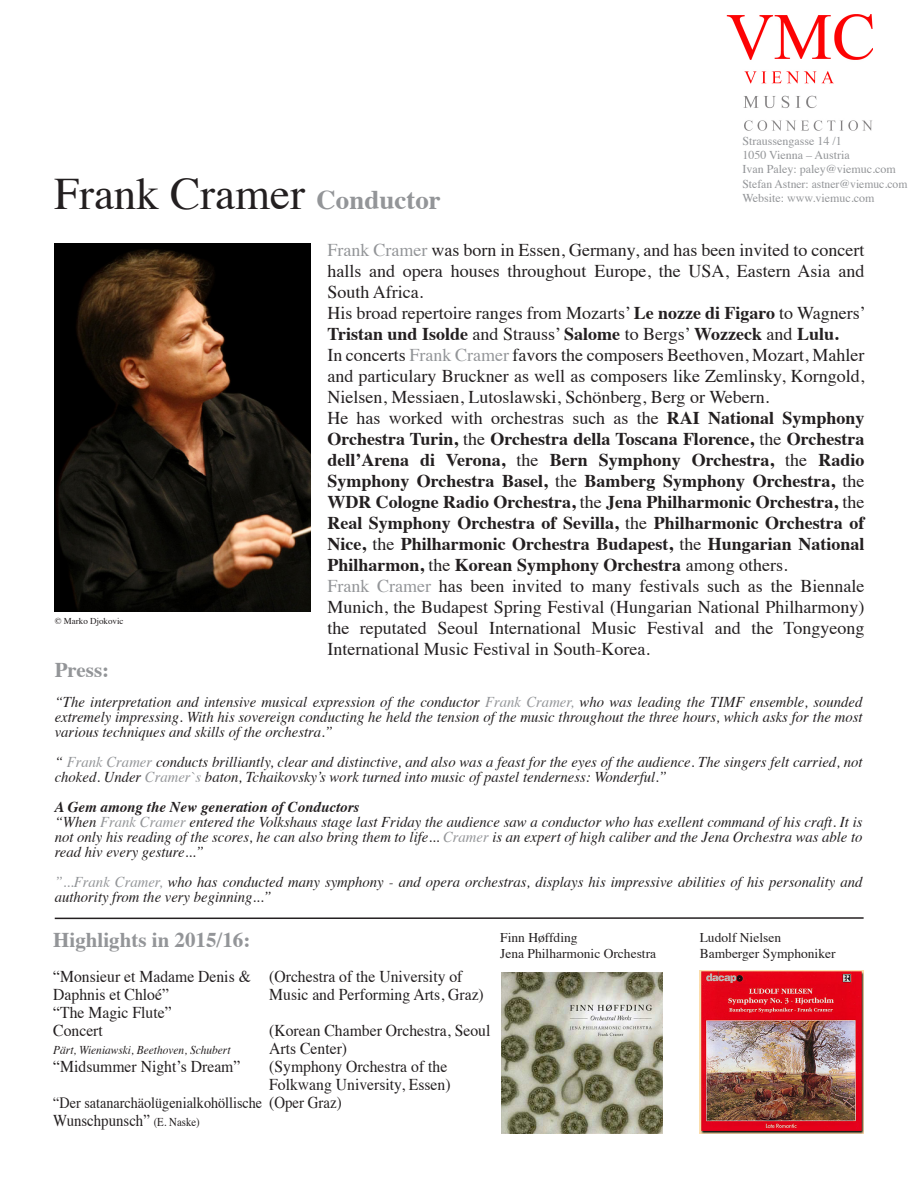
<style>
.page{position:relative;width:918px;height:1188px;background:#fff}
.page>*{position:absolute;margin:0;border:0;box-sizing:border-box;transform-origin:0 0}
.t1{font:45px "Times";color:#231f20}
.t2{font:700 21px "Times";color:#939598}
.t3{font:18px/21px "Times";color:#231f20;text-align:justify}
.t4{font:700 18px/21px "Times";color:#231f20;text-align:justify}
.t5{font:16.5px "Times";color:#231f20;scale:.95 1}
.t6{font:16.5px "Times";color:#231f20;scale:.9 1}
.t7{font:15.75px "Times";color:#231f20;scale:.9 1}
.t8{font:italic 15px/15px "Times";color:#231f20;text-align:justify}
.t9{font:italic 700 15px "Times";color:#231f20}
.t10{font:13.5px "Times";color:#231f20}
.t11{font:13.35px "Times";color:#231f20}
.t12{font:12px "Times";color:#939598}
.t13{font:italic 12px "Times";color:#231f20;scale:.95 1}
.t14{font:9px "Times";color:#231f20}
.s1{font-weight:700;font-size:27px;color:#939598}
.s2{color:#939598}
.s3{font-weight:700}
.s4{font-weight:400}
.s5{font-size:16.5px}
.s6{font-size:12px}
</style>
<div class="page">
<img style="left:726px;top:14px;width:147px;height:117px">
<hr style="left:55px;top:917px;width:809px;height:2px;background:#231f20">
<img style="left:54px;top:243px;width:257px;height:369px">
<img style="left:501px;top:972px;width:161px;height:161px">
<img style="left:700px;top:970px;width:163px;height:164px">
<p class="t12" style="left:742px;top:129px;width:101px">Straussengasse 14 /1</p>
<p class="t12" style="left:742px;top:144px;width:109px">1050 Vienna – Austria</p>
<p class="t12" style="left:742px;top:158px;width:155px">Ivan Paley: paley@viemuc.com</p>
<p class="t12" style="left:742px;top:172px;width:166px">Stefan Astner: astner@viemuc.com</p>
<p class="t12" style="left:742px;top:187px;width:133px">Website: www.viemuc.com</p>
<p class="t1" style="left:54px;top:152px;width:388px">Frank Cramer <span class="s1">Conductor</span></p>
<p class="t3" style="left:327px;top:238px;width:539px"><span class="s2">Frank Cramer</span> was born in Essen, Germany, and has been invited to concert halls and opera houses throughout Europe, the USA, Eastern Asia and South Africa.</p>
<p class="t3" style="left:327px;top:301px;width:540px">His broad repertoire ranges from Mozarts’ <span class="s3">Le nozze di Figaro</span> to Wagners’<br><span class="s3">Tristan und Isolde</span> and Strauss’ <span class="s3">Salome</span> to Bergs’ <span class="s3">Wozzeck</span> and <span class="s3">Lulu.</span></p>
<p class="t3" style="left:327px;top:343px;width:538px">In concerts <span class="s2">Frank Cramer</span> favors the composers Beethoven, Mozart, Mahler and particulary Bruckner as well as composers like Zemlinsky, Korngold, Nielsen, Messiaen, Lutoslawski, Schönberg, Berg or Webern.</p>
<p class="t4" style="left:327px;top:405px;width:539px"><span class="s4">He has worked with orchestras such as the</span> RAI National Symphony Orchestra Turin, <span class="s4">the</span> Orchestra della Toscana Florence, <span class="s4">the</span> Orchestra dell’Arena di Verona, <span class="s4">the</span> Bern Symphony Orchestra, <span class="s4">the</span> Radio Symphony Orchestra Basel, <span class="s4">the</span> Bamberg Symphony Orchestra, <span class="s4">the </span>WDR Cologne Radio Orchestra, <span class="s4">the</span> Jena Philharmonic Orchestra, <span class="s4">the </span>Real Symphony Orchestra of Sevilla, <span class="s4">the</span> Philharmonic Orchestra of Nice, <span class="s4">the</span> Philharmonic Orchestra Budapest, <span class="s4">the</span> Hungarian National Philharmon, <span class="s4">the</span> Korean Symphony Orchestra <span class="s4">among others.</span></p>
<p class="t3" style="left:327px;top:574px;width:539px"><span class="s2">Frank Cramer</span> has been invited to many festivals such as the Biennale Munich, the Budapest Spring Festival (Hungarian National Philharmony) the reputated Seoul International Music Festival and the Tongyeong International Music Festival in South-Korea.</p>
<p class="t14" style="left:55px;top:613px;width:70px">© Marko Djokovic</p>
<p class="t2" style="left:55px;top:650px;width:56px">Press:</p>
<p class="t8" style="left:55px;top:694px;width:809px">“The interpretation and intensive musical expression of the conductor <span class="s2">Frank Cramer,</span> who was leading the TIMF ensemble, sounded extremely impressing. With his sovereign conducting he held the tension of the music throughout the three hours, which asks for the most various techniques and skills of the orchestra.”</p>
<p class="t8" style="left:55px;top:754px;width:809px">“ <span class="s2">Frank Cramer</span> conducts brilliantly, clear and distinctive, and also was a feast for the eyes of the audience. The singers felt carried, not choked. Under <span class="s2">Cramer`s</span> baton, Tchaikovsky’s work turned into music of pastel tenderness: Wonderful.”</p>
<p class="t9" style="left:55px;top:793px;width:306px">A Gem among the New generation of Conductors</p>
<p class="t8" style="left:55px;top:814px;width:809px">“When <span class="s2">Frank Cramer</span> entered the Volkshaus stage last Friday the audience saw a conductor who has exellent command of his craft. It is not only his reading of the scores, he can also bring them to life... <span class="s2">Cramer</span> is an expert of high caliber and the Jena Orchestra was able to read hiv every gesture...”</p>
<p class="t8" style="left:55px;top:874px;width:809px"><span class="s2">”...Frank Cramer,</span> who has conducted many symphony - and opera orchestras, displays his impressive abilities of his personality and authority from the very beginning...”</p>
<p class="t11" style="left:700px;top:925px;width:83px">Ludolf Nielsen</p>
<p class="t10" style="left:700px;top:941px;width:137px">Bamberger Symphoniker</p>
<p class="t11" style="left:500px;top:925px;width:79px">Finn Høffding</p>
<p class="t11" style="left:500px;top:941px;width:157px">Jena Philharmonic Orchestra</p>
<p class="t2" style="left:53px;top:920px;width:199px">Highlights in 2015/16:</p>
<p class="t5" style="left:53px;top:961px;width:432px">“Monsieur et Madame Denis &amp; (Orchestra of the University of</p>
<p class="t5" style="left:53px;top:979px;width:123px">Daphnis et Chloé”</p>
<p class="t5" style="left:269px;top:979px;width:227px">Music and Performing Arts, Graz)</p>
<p class="t5" style="left:53px;top:997px;width:126px">“The Magic Flute”</p>
<p class="t5" style="left:53px;top:1015px;width:54px">Concert</p>
<p class="t5" style="left:269px;top:1015px;width:234px">(Korean Chamber Orchestra, Seoul</p>
<p class="t13" style="left:53px;top:1039px;width:188px">Pärt, Wieniawski, Beethoven, Schubert</p>
<p class="t5" style="left:269px;top:1033px;width:84px">Arts Center)</p>
<p class="t5" style="left:53px;top:1051px;width:199px">“Midsummer Night’s Dream”</p>
<p class="t5" style="left:269px;top:1051px;width:189px">(Symphony Orchestra of the</p>
<p class="t5" style="left:269px;top:1069px;width:192px">Folkwang University, Essen)</p>
<p class="t7" style="left:53px;top:1088px;width:322px">“Der satanarchäolügenialkohöllische <span class="s5">(Oper Graz)</span></p>
<p class="t6" style="left:53px;top:1105px;width:164px">Wunschpunsch” <span class="s6">(E. Naske)</span></p>
</div>
